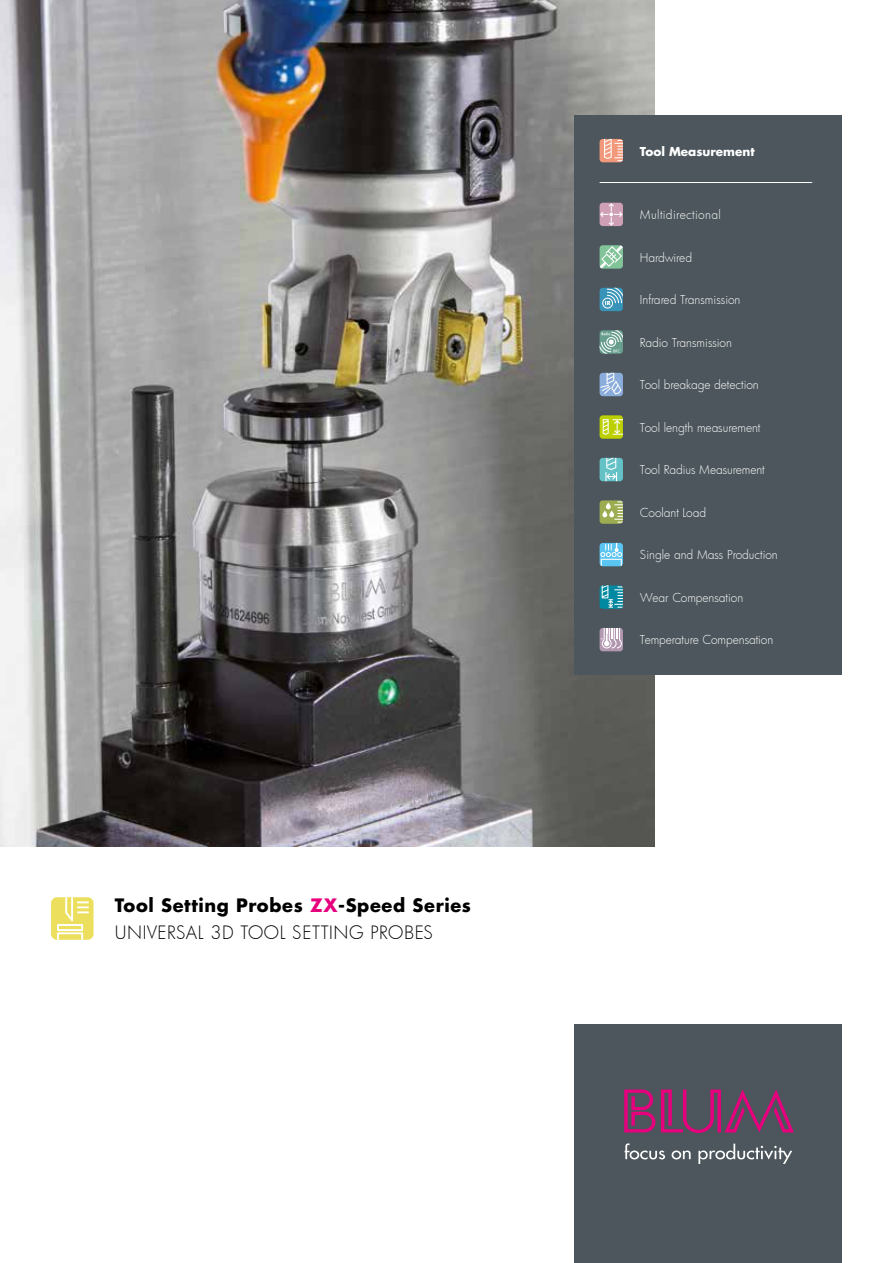
<style>
.page{position:relative;width:893px;height:1263px;background:#fff}
.page>*{position:absolute;margin:0;border:0;box-sizing:border-box;transform-origin:0 0}
.t1{font:700 18px/27px "Futura";letter-spacing:.035em;color:#000}
.t2{font:300 12px "Futura";color:#fff}
.t3{font:300 12px "Futura";letter-spacing:.035em;color:#fff}
.t4{font:700 12px "Futura";color:#fff}
.s1{color:#e6007d}
.s2{font-weight:300}
</style>
<div class="page">
<div style="left:574px;top:1025px;width:268px;height:238px;background:#4c565c"></div>
<svg style="left:625px;top:1143px;width:40px;height:16px"></svg>
<svg style="left:672px;top:1150px;width:19px;height:9px"></svg>
<svg style="left:698px;top:1143px;width:94px;height:21px"></svg>
<svg style="left:624px;top:1089px;width:31px;height:43px"></svg>
<svg style="left:661px;top:1089px;width:133px;height:44px"></svg>
<img style="left:0;top:0;width:655px;height:846px">
<div style="left:51px;top:897px;width:43px;height:43px;background:#ecdf5e;border-radius:6px"></div>
<svg style="left:57px;top:897px;width:32px;height:43px"></svg>
<div style="left:574px;top:115px;width:268px;height:560px;background:#4c565c"></div>
<div style="left:600px;top:139px;width:23px;height:23px;background:#f3997b;border-radius:3px"></div>
<svg style="left:604px;top:139px;width:19px;height:22px"></svg>
<div style="left:600px;top:245px;width:23px;height:24px;background:#6e9b83;border-radius:3px"></div>
<svg style="left:600px;top:245px;width:23px;height:23px"></svg>
<div style="left:600px;top:288px;width:23px;height:23px;background:#3793b7;border-radius:3px"></div>
<svg style="left:602px;top:288px;width:21px;height:21px"></svg>
<svg style="left:600px;top:330px;width:23px;height:24px"></svg>
<div style="left:600px;top:373px;width:23px;height:23px;background:#8baddc;border-radius:3px"></div>
<svg style="left:600px;top:373px;width:21px;height:21px"></svg>
<div style="left:600px;top:415px;width:23px;height:24px;background:#bccf00;border-radius:3px"></div>
<svg style="left:603px;top:419px;width:20px;height:16px"></svg>
<div style="left:600px;top:500px;width:23px;height:24px;background:#9cad51;border-radius:3px"></div>
<svg style="left:602px;top:501px;width:21px;height:22px"></svg>
<div style="left:600px;top:203px;width:23px;height:23px;background:#ce9fb5;border-radius:3px"></div>
<svg style="left:600px;top:203px;width:22px;height:22px"></svg>
<hr style="left:600px;top:182px;width:212px;height:1px;background:#fff">
<svg style="left:600px;top:543px;width:23px;height:23px"></svg>
<div style="left:601px;top:559px;width:21px;height:7px;background:#5bc5f2"></div>
<svg style="left:600px;top:543px;width:22px;height:14px"></svg>
<svg style="left:600px;top:585px;width:23px;height:24px"></svg>
<svg style="left:602px;top:585px;width:21px;height:23px"></svg>
<svg style="left:600px;top:628px;width:23px;height:23px"></svg>
<svg style="left:601px;top:628px;width:21px;height:20px"></svg>
<div style="left:600px;top:458px;width:23px;height:23px;background:#64c2c7;border-radius:3px"></div>
<svg style="left:605px;top:458px;width:12px;height:23px"></svg>
<h1 class="t1" style="left:115px;top:892px;width:358px">Tool Setting Probes <span class="s1">ZX</span>-Speed Series<br><span class="s2">UNIVERSAL 3D TOOL SETTING PROBES</span></h1>
<p class="t4" style="left:640px;top:143px;width:116px">Tool Measurement</p>
<p class="t3" style="left:640px;top:206px;width:83px">Multidirectional</p>
<p class="t2" style="left:640px;top:249px;width:54px">Hardwired</p>
<p class="t2" style="left:640px;top:292px;width:102px">Infrared Transmission</p>
<p class="t2" style="left:640px;top:334px;width:94px">Radio Transmission</p>
<p class="t2" style="left:640px;top:377px;width:120px">Tool breakage detection</p>
<p class="t2" style="left:640px;top:419px;width:122px">Tool length measurement</p>
<p class="t2" style="left:640px;top:462px;width:126px">Tool Radius Measurement</p>
<p class="t2" style="left:640px;top:504px;width:68px">Coolant Load</p>
<p class="t2" style="left:640px;top:547px;width:139px">Single and Mass Production</p>
<p class="t2" style="left:640px;top:589px;width:105px">Wear Compensation</p>
<p class="t2" style="left:640px;top:632px;width:135px">Temperature Compensation</p>
</div>
